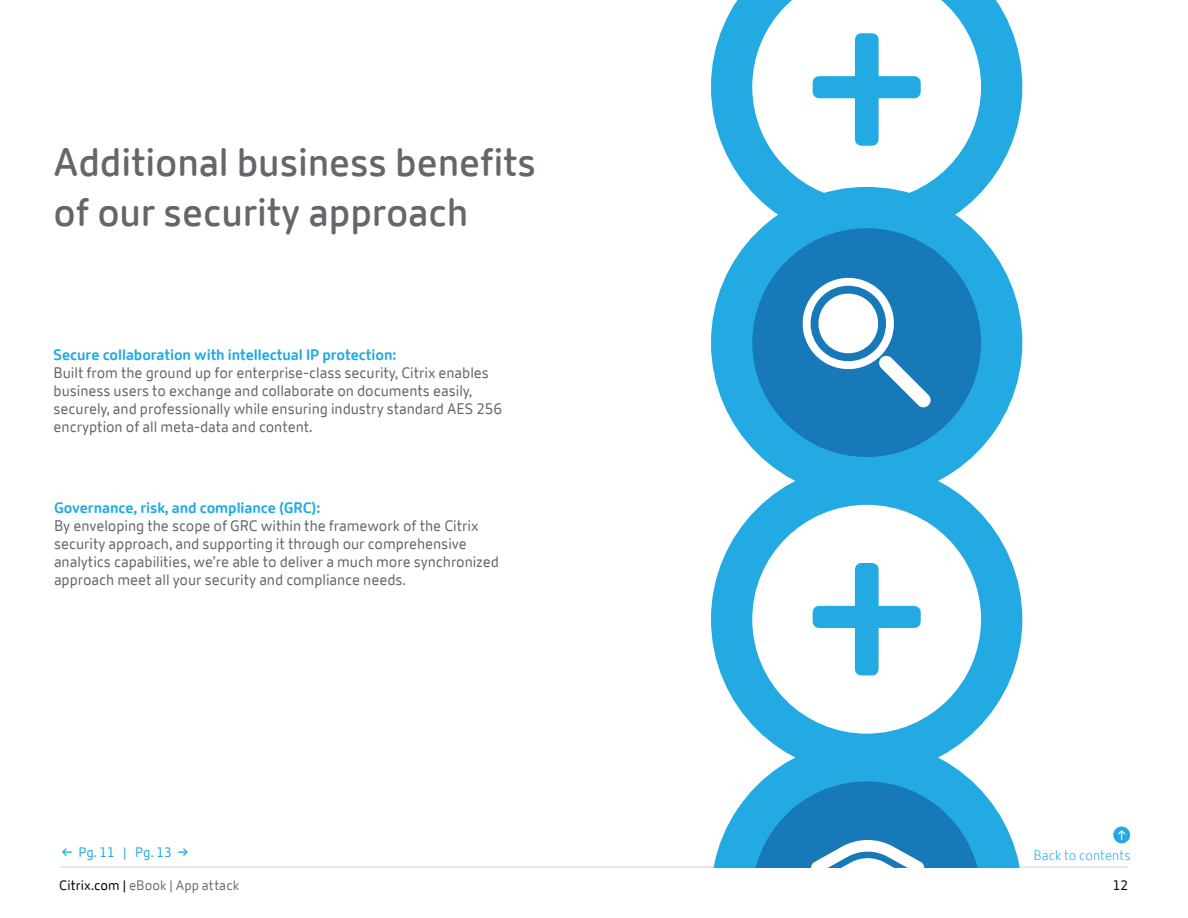
<style>
.page{position:relative;width:1188px;height:918px;background:#fff}
.page>*{position:absolute;margin:0;border:0;box-sizing:border-box;transform-origin:0 0}
.t1{font:600 39px/50.4px "Citrix New Sans";letter-spacing:-.005em;color:#63666a}
.t2{font:15px/18px "Citrix New Sans";letter-spacing:-.005em;color:#63666a}
.t3{font:700 15px "Citrix New Sans";letter-spacing:-.005em;color:#23aae2}
.t4{font:13.5px "Citrix New Sans";letter-spacing:.005em;color:#6d6e71}
.t5{font:300 13.5px "Citrix New Sans";color:#23aae2}
.t6{font:13.5px "Citrix New Sans";letter-spacing:-.005em;color:#23aae2}
.t7{font:13.5px "Citrix New Sans";color:#000}
.t8{font:13.5px "Citrix New Sans";color:#fff}
.s1{font-weight:600}
.s2{color:#000}
</style>
<div class="page">
<hr style="left:60px;top:867px;width:1068px;height:1px;background:#d0d0ce">
<div style="left:1113px;top:827px;width:17px;height:16px;background:#23aae2;border-radius:50%"></div>
<svg style="left:711px;top:0;width:311px;height:242px"></svg>
<div style="left:711px;top:464px;width:311px;height:311px;border:41px solid #23aae2;border-radius:50%"></div>
<svg style="left:732px;top:208px;width:270px;height:270px;background:#1a85c3"></svg>
<div style="left:711px;top:187px;width:311px;height:311px;border:41px solid #23aae2;border-radius:50%"></div>
<svg style="left:711px;top:740px;width:311px;height:128px"></svg>
<svg style="left:798px;top:273px;width:133px;height:134px"></svg>
<svg style="left:807px;top:27px;width:120px;height:125px"></svg>
<svg style="left:812px;top:563px;width:109px;height:113px"></svg>
<svg style="left:732px;top:761px;width:270px;height:107px;background:#3fa1d4"></svg>
<h1 class="t1" style="left:54px;top:138px;width:484px">Additional business benefits of our security approach</h1>
<p class="t3" style="left:54px;top:346px;width:344px">Secure collaboration with intellectual IP protection:</p>
<p class="t2" style="left:54px;top:364px;width:450px">Built from the ground up for enterprise-class security, Citrix enables business users to exchange and collaborate on documents easily, securely, and professionally while ensuring industry standard AES 256 encryption of all meta-data and content.</p>
<p class="t3" style="left:54px;top:498px;width:268px">Governance, risk, and compliance (GRC):</p>
<p class="t2" style="left:54px;top:517px;width:447px">By enveloping the scope of GRC within the framework of the Citrix security approach, and supporting it through our comprehensive analytics capabilities, we’re able to deliver a much more synchronized approach meet all your security and compliance needs.</p>
<p class="t6" style="left:62px;top:845px;width:129px"><span class="s1">←</span> Pg. 11 | Pg. 13 <span class="s1">→</span></p>
<p class="t8" style="left:1117px;top:828px;width:10px">↑</p>
<p class="t5" style="left:1033px;top:847px;width:99px">Back to contents</p>
<p class="t4" style="left:59px;top:878px;width:182px"><span class="s2">Citrix.com |</span> eBook | App attack</p>
<p class="t7" style="left:1113px;top:878px;width:17px">12</p>
</div>
